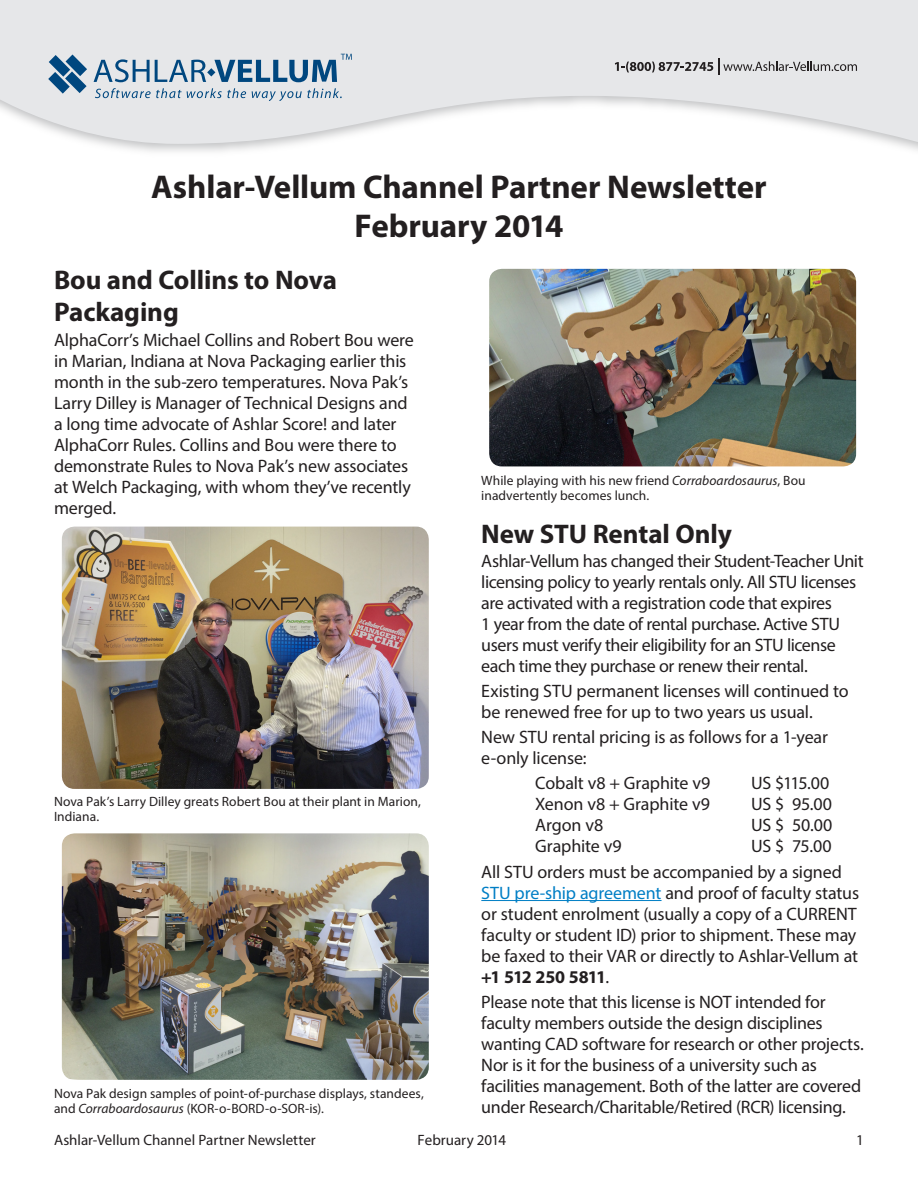
<style>
.page{position:relative;width:918px;height:1188px;background:#fff}
.page>*{position:absolute;margin:0;border:0;box-sizing:border-box;transform-origin:0 0}
.Article_head{font:700 33px "Myriad Pro";letter-spacing:-.005em;color:#231f20}
.Article_head-2{font:700 27px/32.4px "Myriad Pro";letter-spacing:-.005em;color:#231f20}
.t1{font:18px/21px "Myriad Pro";letter-spacing:-.015em;color:#231f20}
.t2{font:15px "Myriad Pro";color:#231f20}
.Caption_contact_info{font:13.5px/15px "Myriad Pro";letter-spacing:.005em;color:#231f20}
.s1{font-style:italic}
.s2{color:#007ec5}
.s3{font-weight:700}
</style>
<div class="page">
<svg style="left:0;top:0;width:918px;height:149px;fill:#e6e7e9"></svg>
<svg style="left:95px;top:88px;width:151px;height:10px;background:#b3c3d1"></svg>
<svg style="left:252px;top:88px;width:90px;height:13px"></svg>
<svg style="left:48px;top:55px;width:39px;height:39px;background:#6a91b0"></svg>
<svg style="left:94px;top:54px;width:258px;height:28px;background:#9fb5c8"></svg>
<svg style="left:615px;top:59px;width:242px;height:16px;background:#bdbdbf"></svg>
<hr style="left:481px;top:900px;width:181px;height:1px;background:#007ec5">
<img style="left:62px;top:833px;width:367px;height:247px">
<img style="left:62px;top:527px;width:367px;height:262px">
<img style="left:489px;top:269px;width:367px;height:197px">
<p class="Article_head" style="left:151px;top:165px;width:617px">Ashlar-Vellum Channel Partner Newsletter</p>
<p class="Article_head" style="left:355px;top:205px;width:210px">February 2014</p>
<p class="Article_head-2" style="left:54px;top:263px;width:285px">Bou and Collins to Nova<br>Packaging</p>
<p class="t1" style="left:54px;top:329px;width:361px">AlphaCorr’s Michael Collins and Robert Bou were in Marian, Indiana at Nova Packaging earlier this month in the sub-zero temperatures. Nova Pak’s Larry Dilley is Manager of Technical Designs and a long time advocate of Ashlar Score! and later AlphaCorr Rules. Collins and Bou were there to demonstrate Rules to Nova Pak’s new associates at Welch Packaging, with whom they’ve recently merged.</p>
<p class="Caption_contact_info" style="left:54px;top:794px;width:368px">Nova Pak’s Larry Dilley greats Robert Bou at their plant in Marion,<br>Indiana.</p>
<p class="Caption_contact_info" style="left:54px;top:1086px;width:371px">Nova Pak design samples of point-of-purchase displays, standees, and <span class="s1">Corraboardosaurus</span> (KOR-o-BORD-o-SOR-is).</p>
<p class="Caption_contact_info" style="left:481px;top:473px;width:326px">While playing with his new friend <span class="s1">Corraboardosaurus</span>, Bou inadvertently becomes lunch.</p>
<p class="Article_head-2" style="left:481px;top:517px;width:252px">New STU Rental Only</p>
<p class="t1" style="left:481px;top:550px;width:384px">Ashlar-Vellum has changed their Student-Teacher Unit licensing policy to yearly rentals only. All STU licenses are activated with a registration code that expires<br>1 year from the date of rental purchase. Active STU users must verify their eligibility for an STU license each time they purchase or renew their rental.</p>
<p class="t1" style="left:481px;top:680px;width:369px">Existing STU permanent licenses will continued to be renewed free for up to two years us usual.</p>
<p class="t1" style="left:481px;top:726px;width:348px">New STU rental pricing is as follows for a 1-year e-only license:</p>
<p class="t1" style="left:535px;top:773px;width:177px">Cobalt v8 + Graphite v9</p>
<p class="t1" style="left:751px;top:773px;width:80px">US $115.00</p>
<p class="t1" style="left:535px;top:794px;width:176px">Xenon v8 + Graphite v9</p>
<p class="t1" style="left:751px;top:794px;width:82px">US $ 95.00</p>
<p class="t1" style="left:535px;top:815px;width:69px">Argon v8</p>
<p class="t1" style="left:751px;top:815px;width:83px">US $ 50.00</p>
<p class="t1" style="left:535px;top:836px;width:88px">Graphite v9</p>
<p class="t1" style="left:751px;top:836px;width:82px">US $ 75.00</p>
<p class="t1" style="left:481px;top:861px;width:379px">All STU orders must be accompanied by a signed <span class="s2">STU pre-ship agreement</span> and proof of faculty status or student enrolment (usually a copy of a CURRENT faculty or student ID) prior to shipment. These may be faxed to their VAR or directly to Ashlar-Vellum at <span class="s3">+1 512 250 5811</span>.</p>
<p class="t1" style="left:481px;top:991px;width:384px">Please note that this license is NOT intended for faculty members outside the design disciplines wanting CAD software for research or other projects.<br>Nor is it for the business of a university such as facilities management. Both of the latter are covered under Research/Charitable/Retired (RCR) licensing.</p>
<p class="t2" style="left:54px;top:1131px;width:263px">Ashlar-Vellum Channel Partner Newsletter</p>
<p class="t2" style="left:418px;top:1131px;width:90px">February 2014</p>
<p class="t2" style="left:856px;top:1131px;width:9px">1</p>
</div>
